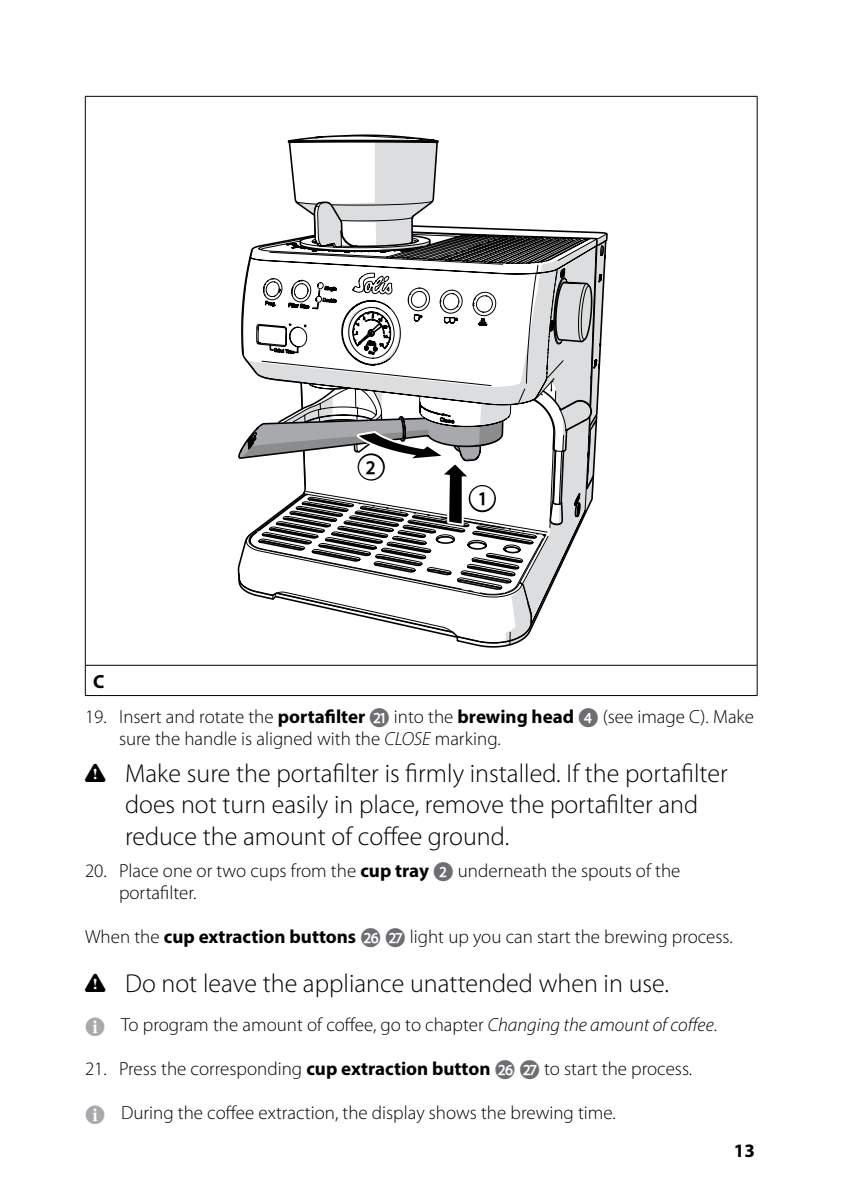
<style>
.page{position:relative;width:842px;height:1191px;background:#fff}
.page>*{position:absolute;margin:0;border:0;box-sizing:border-box;transform-origin:0 0}
.t1{font:300 26px/31.2px "Myriad Pro";color:#000}
.t2{font:24px "Manualise Call out Closed Glyphs Bold Bold";color:#fff}
.t3{font:300 19px/22px "Myriad Pro";color:#000}
.t4{font:700 19px "Myriad Pro";color:#000}
.s1{font-weight:700}
.s2{font-family:"Manualise Call out Closed Glyphs Bold Bold";font-weight:400;color:#6d6e71}
.s3{font-style:italic}
.s4{color:#a7a9ac}
</style>
<div class="page">
<hr style="left:85px;top:96px;width:672px;height:1px;background:#000">
<hr style="left:85px;top:97px;width:1px;height:568px;background:#000">
<hr style="left:757px;top:97px;width:1px;height:568px;background:#000">
<hr style="left:85px;top:665px;width:672px;height:1px;background:#000">
<hr style="left:85px;top:665px;width:1px;height:30px;background:#000">
<hr style="left:757px;top:665px;width:1px;height:30px;background:#000">
<hr style="left:85px;top:695px;width:672px;height:1px;background:#000">
<svg style="left:237px;top:95px;width:410px;height:549px"></svg>
<p class="t2" style="left:358px;top:455px;width:27px">2</p>
<p class="t2" style="left:469px;top:486px;width:27px">1</p>
<p class="t4" style="left:93px;top:668px;width:13px">C</p>
<p class="t3" style="left:119px;top:706px;width:636px;text-indent:-34px">19. Insert and rotate the <span class="s1">portafilter</span> <span class="s2">s</span> into the <span class="s1">brewing head</span> <span class="s2">4</span> (see image C). Make sure the handle is aligned with the <span class="s3">CLOSE</span> marking.</p>
<h1 class="t1" style="left:125px;top:757px;width:604px">Make sure the portafilter is firmly installed. If the portafilter does not turn easily in place, remove the portafilter and reduce the amount of coffee ground.</h1>
<p class="t3" style="left:119px;top:860px;width:563px;text-indent:-34px">20. Place one or two cups from the <span class="s1">cup tray</span> <span class="s2">2</span> underneath the spouts of the portafilter.</p>
<p class="t3" style="left:85px;top:926px;width:649px">When the <span class="s1">cup extraction buttons</span> <span class="s2">j k</span> light up you can start the brewing process.</p>
<h1 class="t1" style="left:125px;top:967px;width:545px">Do not leave the appliance unattended when in use.</h1>
<p class="t3" style="left:85px;top:1014px;width:633px"><span class="s4">✔</span> To program the amount of coffee, go to chapter <span class="s3">Changing the amount of coffee</span>.</p>
<p class="t3" style="left:85px;top:1058px;width:609px">21. Press the corresponding <span class="s1">cup extraction button</span> <span class="s2">j k</span> to start the process.</p>
<p class="t3" style="left:85px;top:1102px;width:532px"><span class="s4">✔</span> During the coffee extraction, the display shows the brewing time.</p>
<p class="t4" style="left:734px;top:1137px;width:23px">13</p>
</div>
